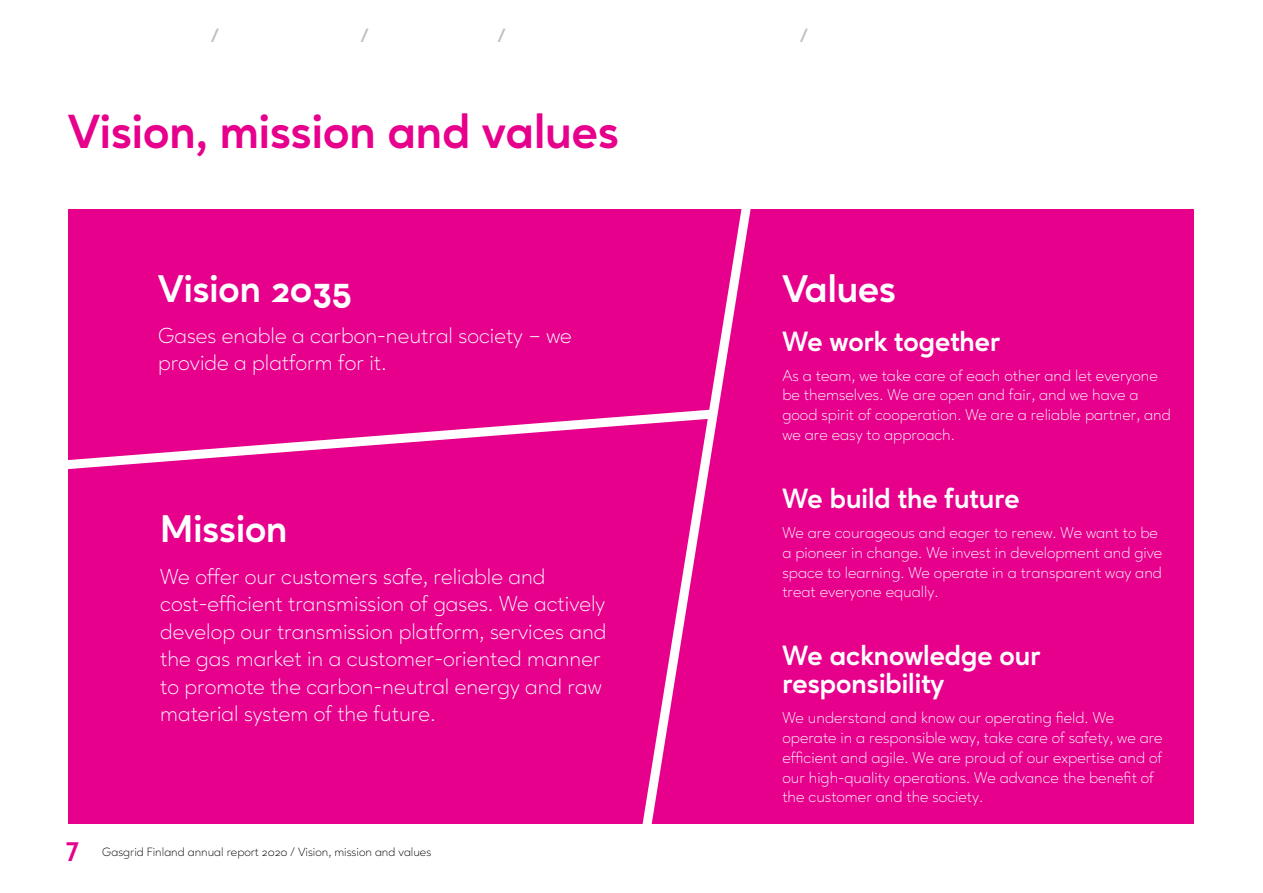
<style>
.page{position:relative;width:1263px;height:893px;background:#fff}
.page>*{position:absolute;margin:0;border:0;box-sizing:border-box;transform-origin:0 0}
.t1{font:700 48px "Ageo";color:#e6008c}
.t2{font:700 38.7px "Ageo";color:#fff}
.t3{font:700 27.9px/27.9px "Ageo";color:#fff}
.t4{font:700 27px "Ageo";color:#e6008c}
.t5{font:300 21.75px/27.6px "Ageo";color:#fff}
.t6{font:700 18.6px "Ageo";color:#bec0c1}
.t7{font:300 15.75px/20px "Ageo";color:#fff}
.t8{font:300 12px "Ageo";color:#000}
</style>
<div class="page">
<div style="left:69px;top:210px;width:1125px;height:614px;background:#e6008c"></div>
<svg style="left:630px;top:209px;width:129px;height:615px"></svg>
<svg style="left:68px;top:404px;width:656px;height:71px"></svg>
<p class="t6" style="left:211px;top:25px;width:9px">/</p>
<p class="t6" style="left:361px;top:25px;width:9px">/</p>
<p class="t6" style="left:498px;top:25px;width:9px">/</p>
<p class="t6" style="left:800px;top:25px;width:9px">/</p>
<h1 class="t1" style="left:68px;top:104px;width:552px">Vision, mission and values</h1>
<h2 class="t2" style="left:158px;top:266px;width:196px">Vision 2035</h2>
<h3 class="t5" style="left:158px;top:322px;width:415px">Gases enable a carbon-neutral society – we provide a platform for it.</h3>
<h2 class="t2" style="left:160px;top:506px;width:129px">Mission</h2>
<p class="t5" style="left:160px;top:563px;width:448px">We offer our customers safe, reliable and cost-efficient transmission of gases. We actively develop our transmission platform, services and the gas market in a customer-oriented manner to promote the carbon-neutral energy and raw material system of the future.</p>
<h3 class="t4" style="left:66px;top:836px;width:15px">7</h3>
<p class="t8" style="left:102px;top:845px;width:330px">Gasgrid Finland annual report 2020 / Vision, mission and values</p>
<h2 class="t2" style="left:782px;top:266px;width:115px">Values</h2>
<h3 class="t3" style="left:782px;top:327px;width:219px">We work together</h3>
<p class="t7" style="left:782px;top:365px;width:390px">As a team, we take care of each other and let everyone be themselves. We are open and fair, and we have a good spirit of cooperation. We are a reliable partner, and we are easy to approach.</p>
<h3 class="t3" style="left:782px;top:484px;width:239px">We build the future</h3>
<p class="t7" style="left:782px;top:522px;width:381px">We are courageous and eager to renew. We want to be a pioneer in change. We invest in development and give space to learning. We operate in a transparent way and treat everyone equally.</p>
<h3 class="t3" style="left:782px;top:642px;width:260px">We acknowledge our responsibility</h3>
<p class="t7" style="left:782px;top:708px;width:382px">We understand and know our operating field. We operate in a responsible way, take care of safety, we are efficient and agile. We are proud of our expertise and of our high-quality operations. We advance the benefit of the customer and the society.</p>
</div>
